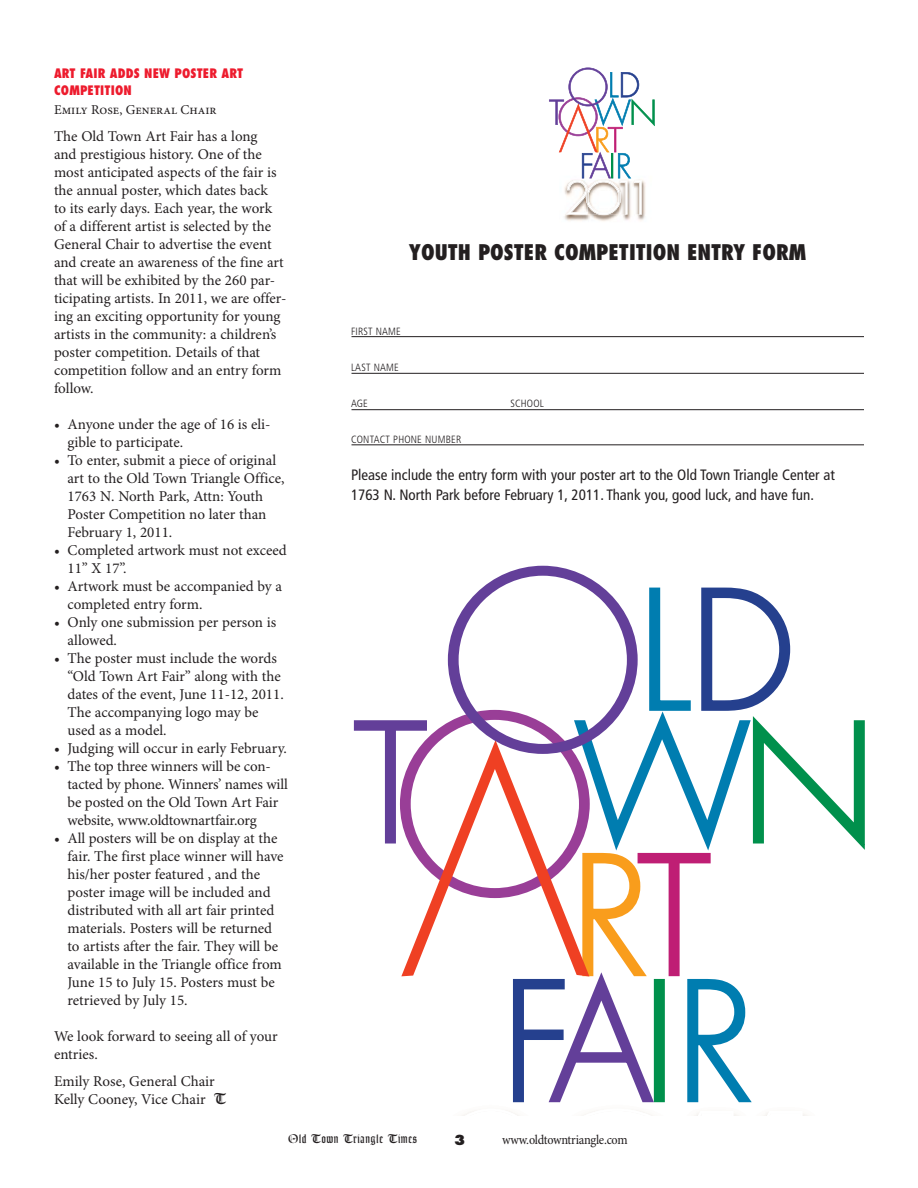
<style>
.page{position:relative;width:918px;height:1188px;background:#fff}
.page>*{position:absolute;margin:0;border:0;box-sizing:border-box;transform-origin:0 0}
.t1{font:800 condensed 21px "Futura Std";color:#231f20}
.t2{font:15px/18px "Minion Pro";color:#231f20}
.t3{font:condensed 15px/19.5px "Frutiger LT Std";color:#231f20}
.t4{font:condensed 13.5px "Minion Pro";letter-spacing:-.02em;color:#231f20}
.t5{font:13.5px "Minion Pro";color:#231f20}
.t6{font:800 13.5px "Futura Std";color:#231f20}
.t7{font:800 condensed 12.75px/16.5px "Futura Std";letter-spacing:.01em;color:#ed1b2d}
.t8{font:12px "Goudy Text MT Std";letter-spacing:.05em;color:#231f20}
.t9{font:300 condensed 10.5px "Frutiger LT Std";letter-spacing:.02em;color:#231f20}
.s1{font-family:"Goudy Text MT Std"}
</style>
<div class="page">
<img style="left:564px;top:215px;width:81px;height:6px">
<svg style="left:549px;top:68px;width:106px;height:147px"></svg>
<img style="left:513px;top:1102px;width:294px;height:14px">
<svg style="left:462px;top:1109px;width:271px;height:7px"></svg>
<svg style="left:764px;top:1111px;width:38px;height:5px"></svg>
<svg style="left:354px;top:566px;width:511px;height:536px"></svg>
<hr style="left:351px;top:336px;width:513px;height:1px;background:#231f20">
<hr style="left:351px;top:373px;width:513px;height:1px;background:#231f20">
<hr style="left:351px;top:409px;width:513px;height:1px;background:#231f20">
<hr style="left:351px;top:445px;width:513px;height:1px;background:#231f20">
<p class="t7" style="left:54px;top:65px;width:191px">ART FAIR ADDS NEW POSTER ART<br>COMPETITION</p>
<p class="t5" style="left:54px;top:104px;width:164px">Emily Rose, General Chair</p>
<p class="t2" style="left:54px;top:129px;width:234px">The Old Town Art Fair has a long<br>and prestigious history. One of the most anticipated aspects of the fair is the annual poster, which dates back<br>to its early days. Each year, the work of a different artist is selected by the General Chair to advertise the event and create an awareness of the fine art that will be exhibited by the 260 par&shy;ticipating artists. In 2011, we are offer&shy;ing an exciting opportunity for young artists in the community: a children’s poster competition. Details of that competition follow and an entry form follow.</p>
<p class="t2" style="left:68px;top:417px;width:205px;text-indent:-14px">• Anyone under the age of 16 is eli&shy;gible to participate.</p>
<p class="t2" style="left:68px;top:453px;width:218px;text-indent:-14px">• To enter, submit a piece of original art to the Old Town Triangle Office,<br>1763 N. North Park, Attn: Youth<br>Poster Competition no later than<br>February 1, 2011.</p>
<p class="t2" style="left:68px;top:543px;width:221px;text-indent:-14px">• Completed artwork must not exceed<br>11” X 17”.</p>
<p class="t2" style="left:68px;top:579px;width:216px;text-indent:-14px">• Artwork must be accompanied by a completed entry form.</p>
<p class="t2" style="left:68px;top:615px;width:210px;text-indent:-14px">• Only one submission per person is allowed.</p>
<p class="t2" style="left:68px;top:651px;width:218px;text-indent:-14px">• The poster must include the words “Old Town Art Fair” along with the dates of the event, June 11-12, 2011.<br>The accompanying logo may be used as a model.</p>
<p class="t2" style="left:54px;top:741px;width:234px">• Judging will occur in early February.</p>
<p class="t2" style="left:68px;top:759px;width:222px;text-indent:-14px">• The top three winners will be con&shy;tacted by phone. Winners’ names will be posted on the Old Town Art Fair website, www.oldtownartfair.org</p>
<p class="t2" style="left:68px;top:831px;width:218px;text-indent:-14px">• All posters will be on display at the fair. The first place winner will have his/her poster featured , and the poster image will be included and distributed with all art fair printed materials. Posters will be returned to artists after the fair. They will be available in the Triangle office from June 15 to July 15. Posters must be retrieved by July 15.</p>
<p class="t2" style="left:54px;top:1029px;width:225px">We look forward to seeing all of your entries.</p>
<p class="t2" style="left:54px;top:1074px;width:173px">Emily Rose, General Chair<br>Kelly Cooney, Vice Chair <span class="s1">T</span></p>
<h1 class="t1" style="left:409px;top:240px;width:399px">YOUTH POSTER COMPETITION ENTRY FORM</h1>
<p class="t9" style="left:351px;top:325px;width:51px">FIRST NAME</p>
<p class="t9" style="left:351px;top:361px;width:49px">LAST NAME</p>
<p class="t9" style="left:351px;top:397px;width:18px">AGE</p>
<p class="t9" style="left:510px;top:397px;width:35px">SCHOOL</p>
<p class="t9" style="left:351px;top:433px;width:112px">CONTACT PHONE NUMBER</p>
<p class="t3" style="left:351px;top:466px;width:486px">Please include the entry form with your poster art to the Old Town Triangle Center at<br>1763 N. North Park before February 1, 2011. Thank you, good luck, and have fun.</p>
<p class="t8" style="left:288px;top:1133px;width:131px">Old Town Triangle Times</p>
<p class="t6" style="left:454px;top:1133px;width:13px">3</p>
<p class="t4" style="left:502px;top:1134px;width:127px">www.oldtowntriangle.com</p>
</div>
